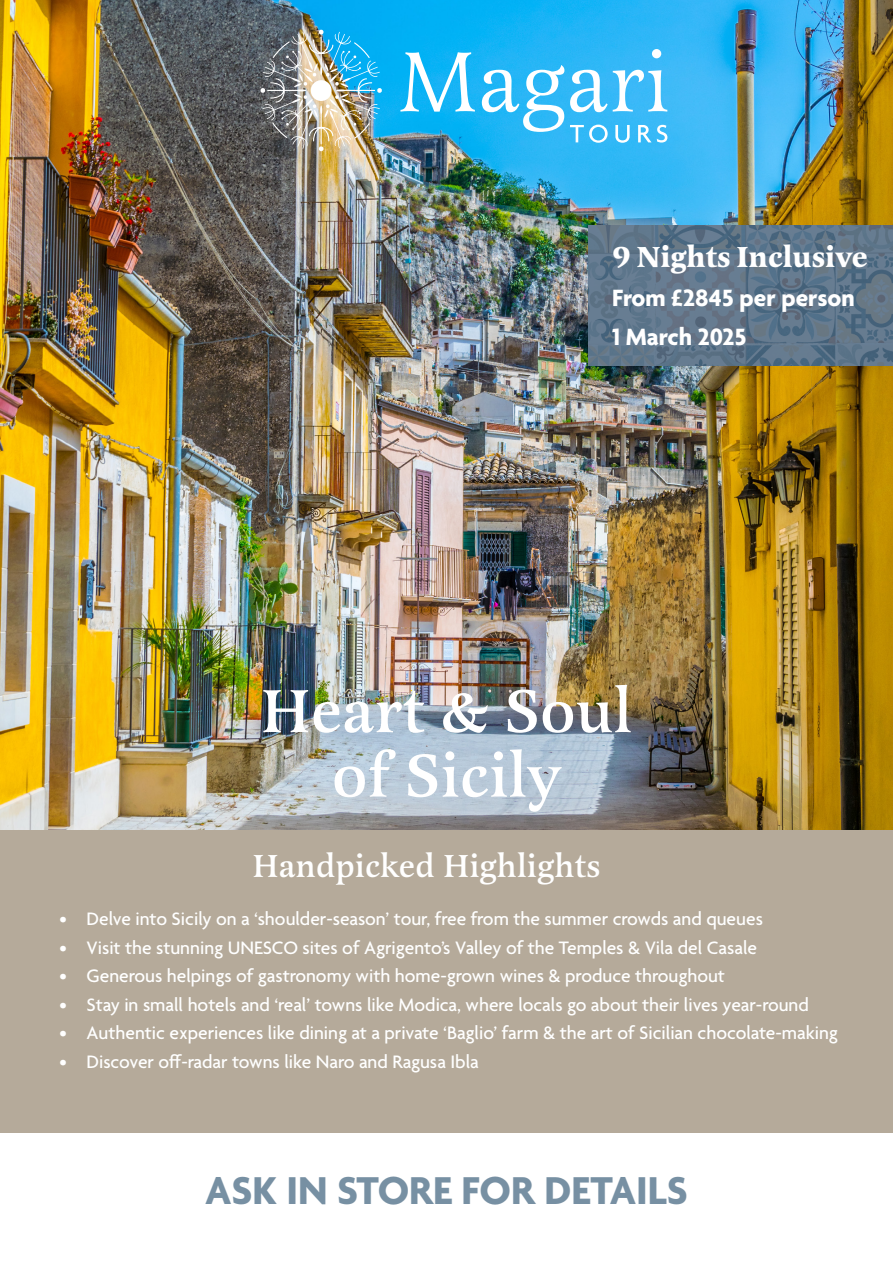
<style>
.page{position:relative;width:893px;height:1263px;background:#fff}
.page>*{position:absolute;margin:0;border:0;box-sizing:border-box;transform-origin:0 0}
.t1{font:500 63px "Latienne Pro";color:#fff}
.t2{font:700 42px "Agenda";color:#7790a3}
.t3{font:500 33px "Latienne Pro";color:#fff}
.t4{font:700 30px "Latienne Pro";color:#fff}
.t5{font:700 25.5px "Agenda";color:#fff}
.t6{font:500 19.5px "Agenda";color:#fff}
</style>
<div class="page">
<img style="left:0;top:0;width:893px;height:830px">
<div style="left:0;top:830px;width:893px;height:303px;background:#b5aa9a"></div>
<svg style="left:588px;top:225px;width:305px;height:141px;fill:#65788b"></svg>
<svg style="left:400px;top:52px;width:75px;height:60px"></svg>
<svg style="left:482px;top:65px;width:82px;height:67px"></svg>
<svg style="left:570px;top:49px;width:97px;height:63px"></svg>
<svg style="left:570px;top:125px;width:38px;height:18px"></svg>
<svg style="left:615px;top:125px;width:15px;height:18px"></svg>
<svg style="left:638px;top:125px;width:13px;height:17px"></svg>
<svg style="left:657px;top:125px;width:10px;height:18px"></svg>
<img style="left:260px;top:30px;width:122px;height:121px">
<p class="t4" style="left:612px;top:237px;width:257px">9 Nights Inclusive</p>
<p class="t5" style="left:612px;top:284px;width:244px">From £2845 per person</p>
<p class="t5" style="left:612px;top:323px;width:136px">1 March 2025</p>
<p class="t1" style="left:261px;top:672px;width:373px">Heart &amp; Soul</p>
<p class="t1" style="left:332px;top:737px;width:231px">of Sicily</p>
<p class="t3" style="left:252px;top:846px;width:350px">Handpicked Highlights</p>
<p class="t6" style="left:60px;top:908px;width:705px">• Delve into Sicily on a ‘shoulder-season’ tour, free from the summer crowds and queues</p>
<p class="t6" style="left:60px;top:937px;width:699px">• Visit the stunning UNESCO sites of Agrigento’s Valley of the Temples &amp; Vila del Casale</p>
<p class="t6" style="left:60px;top:965px;width:667px">• Generous helpings of gastronomy with home-grown wines &amp; produce throughout</p>
<p class="t6" style="left:60px;top:994px;width:751px">• Stay in small hotels and ‘real’ towns like Modica, where locals go about their lives year-round</p>
<p class="t6" style="left:60px;top:1022px;width:780px">• Authentic experiences like dining at a private ‘Baglio’ farm &amp; the art of Sicilian chocolate-making</p>
<p class="t6" style="left:60px;top:1051px;width:421px">• Discover off-radar towns like Naro and Ragusa Ibla</p>
<p class="t2" style="left:205px;top:1168px;width:484px">ASK IN STORE FOR DETAILS</p>
</div>
